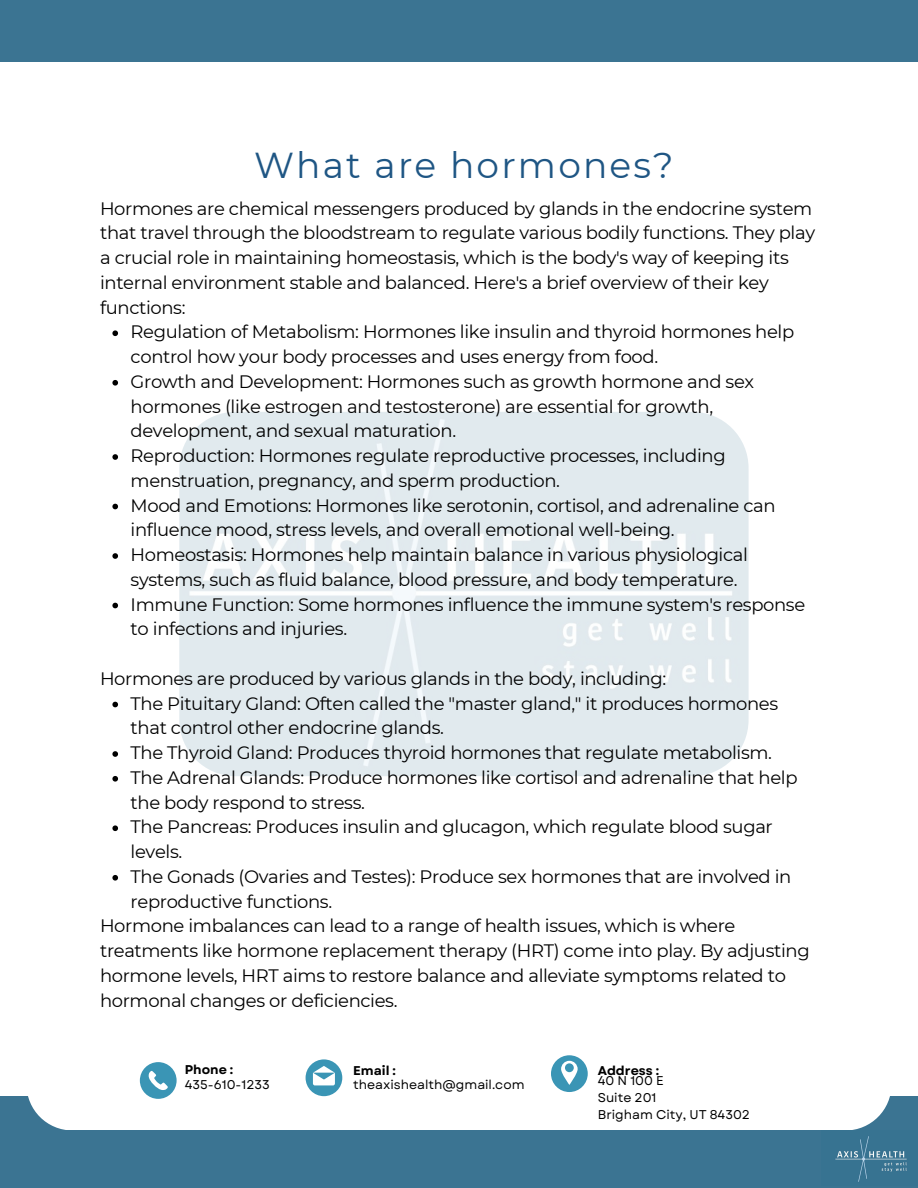
<style>
.page{position:relative;width:918px;height:1188px;background:#fff}
.page>*{position:absolute;margin:0;border:0;box-sizing:border-box;transform-origin:0 0}
.t1{font:36px "Montserrat";letter-spacing:.06em;color:#1f5684}
.t2{font:18px/24.8px "Montserrat";letter-spacing:-.02em;color:#000}
.t3{font:12.75px "Garet";color:#000}
.t4{font:700 12.75px "Garet";color:#000}
</style>
<div class="page">
<div style="left:0;top:1096px;width:918px;height:92px;background:#3b7492"></div>
<div style="left:27px;top:1039px;width:864px;height:91px;background:#fff;border-radius:46px"></div>
<svg style="left:551px;top:1055px;width:37px;height:37px"></svg>
<div style="left:0;top:0;width:918px;height:62px;background:#3b7492"></div>
<svg style="left:140px;top:1062px;width:37px;height:37px"></svg>
<svg style="left:306px;top:1059px;width:36px;height:37px"></svg>
<img style="left:835px;top:1136px;width:72px;height:46px">
<img style="left:179px;top:412px;width:570px;height:364px;border-radius:56px">
<svg style="left:112px;top:330px;width:6px;height:6px"></svg>
<svg style="left:112px;top:380px;width:6px;height:6px"></svg>
<svg style="left:112px;top:454px;width:6px;height:6px"></svg>
<svg style="left:112px;top:504px;width:6px;height:5px"></svg>
<svg style="left:112px;top:553px;width:6px;height:6px"></svg>
<svg style="left:112px;top:603px;width:6px;height:5px"></svg>
<svg style="left:112px;top:702px;width:6px;height:5px"></svg>
<svg style="left:112px;top:751px;width:6px;height:6px"></svg>
<svg style="left:112px;top:776px;width:6px;height:6px"></svg>
<svg style="left:112px;top:825px;width:6px;height:6px"></svg>
<svg style="left:112px;top:875px;width:6px;height:6px"></svg>
<p class="t1" style="left:254px;top:143px;width:421px">What are hormones?</p>
<p class="t2" style="left:100px;top:196px;width:717px">Hormones are chemical messengers produced by glands in the endocrine system that travel through the bloodstream to regulate various bodily functions. They play a crucial role in maintaining homeostasis, which is the body's way of keeping its internal environment stable and balanced. Here's a brief overview of their key functions:</p>
<p class="t2" style="left:131px;top:320px;width:665px">Regulation of Metabolism: Hormones like insulin and thyroid hormones help control how your body processes and uses energy from food.</p>
<p class="t2" style="left:131px;top:369px;width:625px">Growth and Development: Hormones such as growth hormone and sex hormones (like estrogen and testosterone) are essential for growth, development, and sexual maturation.</p>
<h2 class="t2" style="left:131px;top:443px;width:597px">Reproduction: Hormones regulate reproductive processes, including menstruation, pregnancy, and sperm production.</h2>
<p class="t2" style="left:131px;top:493px;width:647px">Mood and Emotions: Hormones like serotonin, cortisol, and adrenaline can influence mood, stress levels, and overall emotional well-being.</p>
<p class="t2" style="left:131px;top:542px;width:619px">Homeostasis: Hormones help maintain balance in various physiological systems, such as fluid balance, blood pressure, and body temperature.</p>
<p class="t2" style="left:131px;top:592px;width:676px">Immune Function: Some hormones influence the immune system's response to infections and injuries.</p>
<p class="t2" style="left:100px;top:666px;width:568px">Hormones are produced by various glands in the body, including:</p>
<p class="t2" style="left:131px;top:691px;width:649px">The Pituitary Gland: Often called the "master gland," it produces hormones that control other endocrine glands.</p>
<h2 class="t2" style="left:131px;top:740px;width:643px">The Thyroid Gland: Produces thyroid hormones that regulate metabolism.</h2>
<p class="t2" style="left:131px;top:765px;width:668px">The Adrenal Glands: Produce hormones like cortisol and adrenaline that help the body respond to stress.</p>
<p class="t2" style="left:131px;top:815px;width:644px">The Pancreas: Produces insulin and glucagon, which regulate blood sugar levels.</p>
<p class="t2" style="left:131px;top:864px;width:662px">The Gonads (Ovaries and Testes): Produce sex hormones that are involved in reproductive functions.</p>
<h3 class="t2" style="left:100px;top:914px;width:711px">Hormone imbalances can lead to a range of health issues, which is where treatments like hormone replacement therapy (HRT) come into play. By adjusting hormone levels, HRT aims to restore balance and alleviate symptoms related to hormonal changes or deficiencies.</h3>
<h1 class="t4" style="left:185px;top:1061px;width:50px">Phone :</h1>
<p class="t4" style="left:353px;top:1061px;width:44px">Email :</p>
<p class="t4" style="left:598px;top:1061px;width:63px">Address :</p>
<p class="t3" style="left:185px;top:1075px;width:87px">435-610-1233</p>
<h3 class="t3" style="left:353px;top:1076px;width:173px">theaxishealth@gmail.com</h3>
<p class="t3" style="left:598px;top:1072px;width:68px">40 N 100 E</p>
<p class="t3" style="left:598px;top:1089px;width:60px">Suite 201</p>
<h3 class="t3" style="left:598px;top:1105px;width:154px">Brigham City, UT 84302</h3>
</div>
